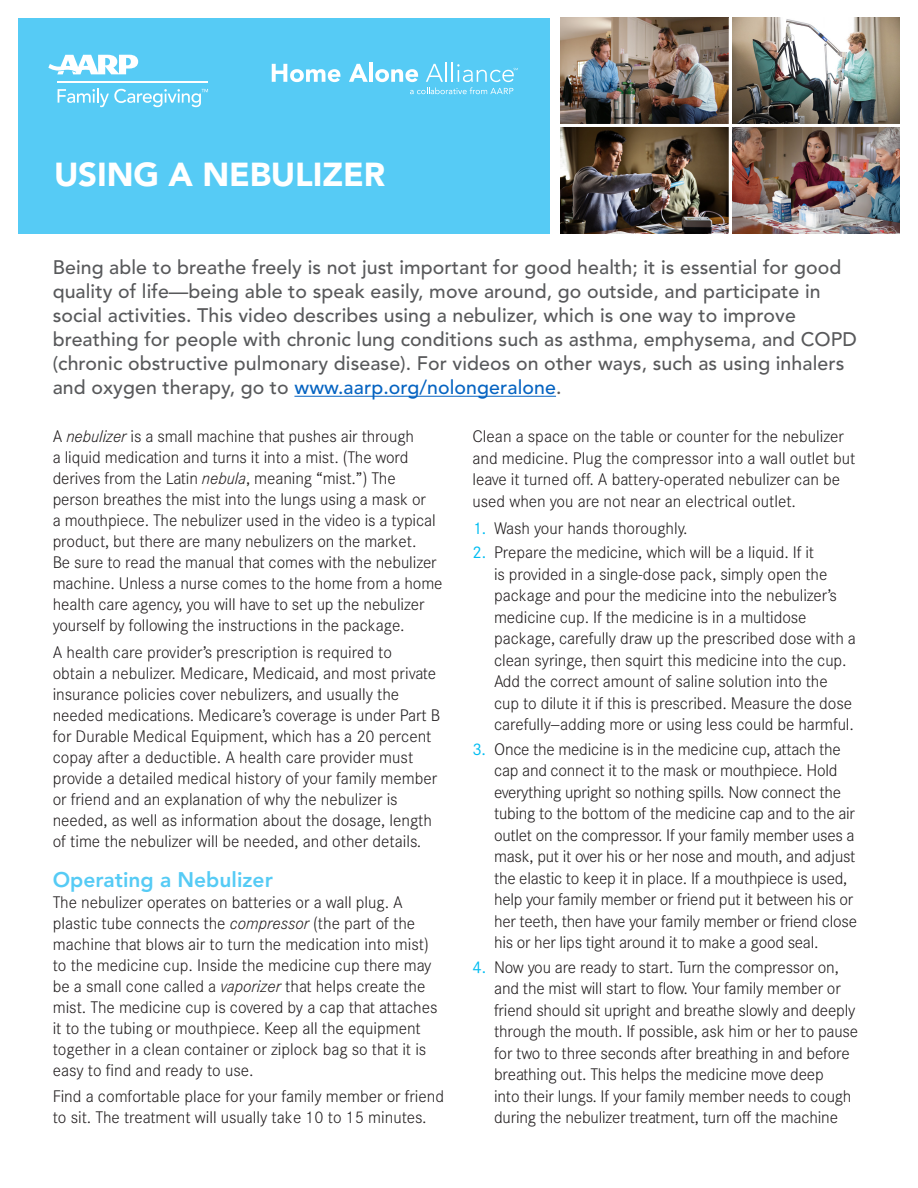
<style>
.page{position:relative;width:918px;height:1188px;background:#fff}
.page>*{position:absolute;margin:0;border:0;box-sizing:border-box;transform-origin:0 0}
.t1{font:900 33px "Avenir LT Std";letter-spacing:-.005em;color:#fff}
.t2{font:800 21px "Avenir LT Std";color:#56cbf5}
.SummaryBox{font:500 19.5px/24px "Avenir LT Std";letter-spacing:.005em;color:#58595b}
.t3{font:300 16.5px/21px "Corporate S";letter-spacing:-.005em;color:#231f20}
.s1{color:#0563c1}
.s2{font-style:italic}
.s3{font-weight:400;color:#00bdf2}
</style>
<div class="page">
<img style="left:561px;top:18px;width:167px;height:106px">
<img style="left:732px;top:18px;width:168px;height:106px">
<img style="left:561px;top:128px;width:167px;height:105px">
<img style="left:732px;top:128px;width:168px;height:105px">
<div style="left:18px;top:18px;width:532px;height:215px;background:#56cbf5"></div>
<svg style="left:272px;top:64px;width:68px;height:18px"></svg>
<svg style="left:349px;top:64px;width:19px;height:18px"></svg>
<hr style="left:369px;top:63px;width:4px;height:19px;background:#fff">
<svg style="left:375px;top:63px;width:143px;height:31px"></svg>
<svg style="left:48px;top:55px;width:90px;height:19px"></svg>
<hr style="left:57px;top:81px;width:151px;height:2px;background:#fff">
<svg style="left:58px;top:88px;width:150px;height:19px"></svg>
<hr style="left:294px;top:396px;width:262px;height:1px;background:#0563c1">
<h1 class="t1" style="left:54px;top:155px;width:333px">USING A NEBULIZER</h1>
<p class="SummaryBox" style="left:53px;top:256px;width:806px">Being able to breathe freely is not just important for good health; it is essential for good quality of life—being able to speak easily, move around, go outside, and participate in social activities. This video describes using a nebulizer, which is one way to improve breathing for people with chronic lung conditions such as asthma, emphysema, and COPD (chronic obstructive pulmonary disease). For videos on other ways, such as using inhalers and oxygen therapy, go to <span class="s1">www.aarp.org/nolongeralone</span>.</p>
<p class="t3" style="left:53px;top:426px;width:391px">A <span class="s2">nebulizer</span> is a small machine that pushes air through<br>a liquid medication and turns it into a mist. (The word derives from the Latin <span class="s2">nebula</span>, meaning “mist.”) The person breathes the mist into the lungs using a mask or<br>a mouthpiece. The nebulizer used in the video is a typical product, but there are many nebulizers on the market.<br>Be sure to read the manual that comes with the nebulizer machine. Unless a nurse comes to the home from a home health care agency, you will have to set up the nebulizer yourself by following the instructions in the package.</p>
<p class="t3" style="left:53px;top:642px;width:389px">A health care provider’s prescription is required to<br>obtain a nebulizer. Medicare, Medicaid, and most private insurance policies cover nebulizers, and usually the needed medications. Medicare’s coverage is under Part B for Durable Medical Equipment, which has a 20 percent copay after a deductible. A health care provider must provide a detailed medical history of your family member or friend and an explanation of why the nebulizer is needed, as well as information about the dosage, length of time the nebulizer will be needed, and other details.</p>
<h2 class="t2" style="left:53px;top:867px;width:222px">Operating a Nebulizer</h2>
<p class="t3" style="left:53px;top:891px;width:386px">The nebulizer operates on batteries or a wall plug. A plastic tube connects the <span class="s2">compressor</span> (the part of the machine that blows air to turn the medication into mist) to the medicine cup. Inside the medicine cup there may be a small cone called a <span class="s2">vaporizer</span> that helps create the mist. The medicine cup is covered by a cap that attaches it to the tubing or mouthpiece. Keep all the equipment together in a clean container or ziplock bag so that it is easy to find and ready to use.</p>
<p class="t3" style="left:53px;top:1086px;width:393px">Find a comfortable place for your family member or friend to sit. The treatment will usually take 10 to 15 minutes.</p>
<p class="t3" style="left:472px;top:426px;width:385px;line-height:21.5px">Clean a space on the table or counter for the nebulizer and medicine. Plug the compressor into a wall outlet but leave it turned off. A battery-operated nebulizer can be used when you are not near an electrical outlet.</p>
<p class="t3" style="left:472px;top:517px;width:217px"><span class="s3">1.</span> Wash your hands thoroughly.</p>
<p class="t3" style="left:494px;top:542px;width:363px;line-height:21.5px;text-indent:-22px"><span class="s3">2.</span> Prepare the medicine, which will be a liquid. If it<br>is provided in a single-dose pack, simply open the package and pour the medicine into the nebulizer’s medicine cup. If the medicine is in a multidose package, carefully draw up the prescribed dose with a clean syringe, then squirt this medicine into the cup.<br>Add the correct amount of saline solution into the cup to dilute it if this is prescribed. Measure the dose carefully—adding more or using less could be harmful.</p>
<p class="t3" style="left:494px;top:738px;width:364px;line-height:21.5px;text-indent:-22px"><span class="s3">3.</span> Once the medicine is in the medicine cup, attach the cap and connect it to the mask or mouthpiece. Hold everything upright so nothing spills. Now connect the tubing to the bottom of the medicine cap and to the air outlet on the compressor. If your family member uses a mask, put it over his or her nose and mouth, and adjust the elastic to keep it in place. If a mouthpiece is used, help your family member or friend put it between his or her teeth, then have your family member or friend close his or her lips tight around it to make a good seal.</p>
<p class="t3" style="left:494px;top:956px;width:366px;line-height:21.5px;text-indent:-22px"><span class="s3">4.</span> Now you are ready to start. Turn the compressor on, and the mist will start to flow. Your family member or friend should sit upright and breathe slowly and deeply through the mouth. If possible, ask him or her to pause for two to three seconds after breathing in and before breathing out. This helps the medicine move deep<br>into their lungs. If your family member needs to cough during the nebulizer treatment, turn off the machine</p>
</div>
